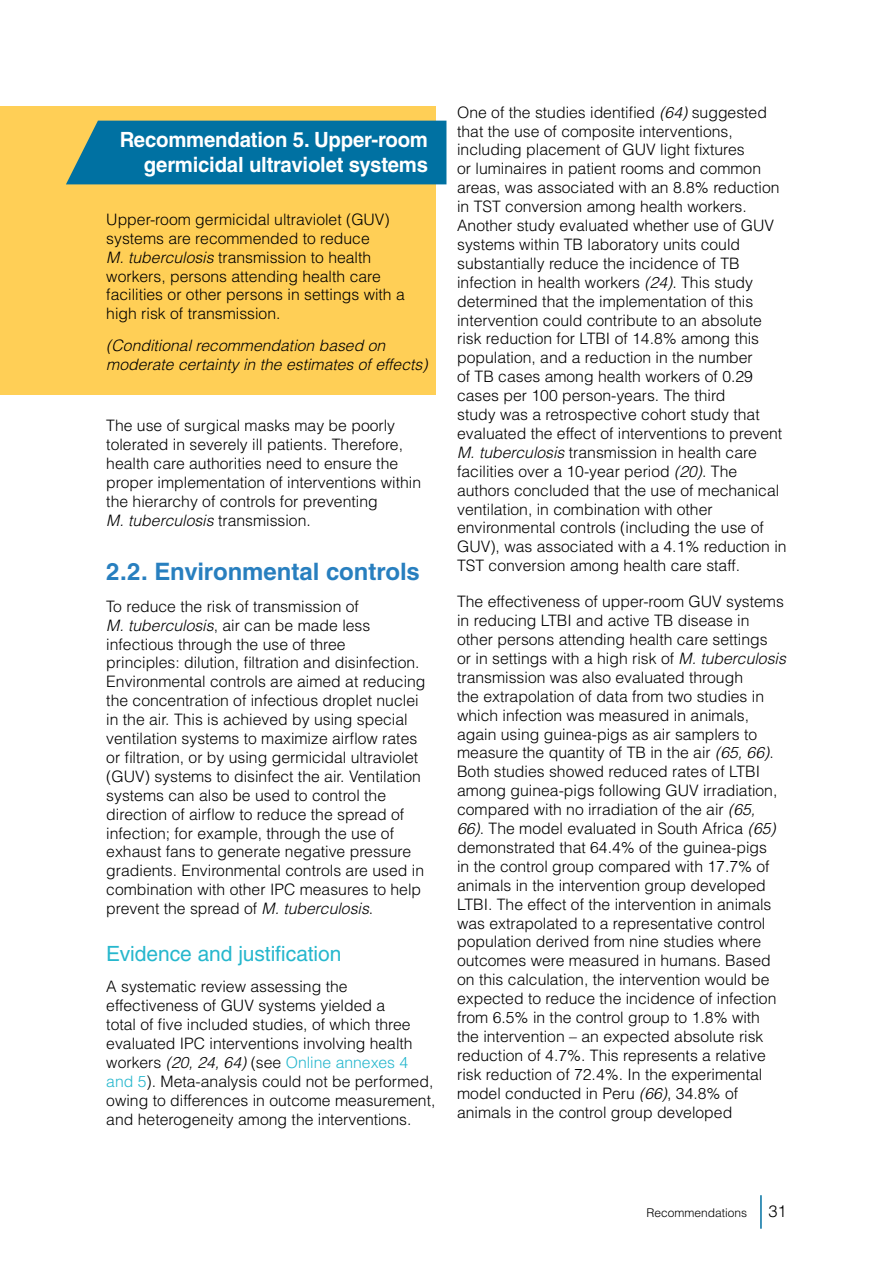
<style>
.page{position:relative;width:893px;height:1263px;background:#fff}
.page>*{position:absolute;margin:0;border:0;box-sizing:border-box;transform-origin:0 0}
.t1{font:700 24px "Helvetica LT Std";letter-spacing:-.005em;color:#287fbf}
.t2{font:700 21px/25.2px "Helvetica LT Std";letter-spacing:-.01em;color:#fff;text-align:right}
.t3{font:21px "Helvetica LT Std";color:#26b7cd}
.t4{font:300 16.5px "Helvetica LT Std";color:#000}
.t5{font:300 15.75px/18.9px "Helvetica LT Std";color:#000}
.t6{font:italic 300 15.75px/18.9px "Helvetica LT Std";color:#000}
.t7{font:300 12px "Helvetica LT Std";color:#000}
.s1{font-style:italic}
.s2{color:#26b7cd}
</style>
<div class="page">
<hr style="left:760px;top:1196px;width:2px;height:32px;background:#0071a2">
<div style="left:0;top:106px;width:436px;height:288px;background:#ffcf56"></div>
<div style="left:66px;top:121px;width:380px;height:63px;background:#0071a2"></div>
<h2 class="t2" style="left:120px;top:126px;width:310px">Recommendation 5. Upper-room germicidal ultraviolet systems</h2>
<p class="t5" style="left:106px;top:210px;width:300px">Upper-room germicidal ultraviolet (GUV) systems are recommended to reduce<br><span class="s1">M. tuberculosis</span> transmission to health workers, persons attending health care facilities or other persons in settings with a high risk of transmission.</p>
<p class="t6" style="left:106px;top:336px;width:323px">(Conditional recommendation based on moderate certainty in the estimates of effects)</p>
<p class="t5" style="left:106px;top:416px;width:316px">The use of surgical masks may be poorly tolerated in severely ill patients. Therefore, health care authorities need to ensure the proper implementation of interventions within the hierarchy of controls for preventing<br><span class="s1">M. tuberculosis</span> transmission.</p>
<h1 class="t1" style="left:106px;top:557px;width:315px">2.2. Environmental controls</h1>
<p class="t5" style="left:106px;top:596px;width:321px">To reduce the risk of transmission of<br><span class="s1">M. tuberculosis</span>, air can be made less infectious through the use of three<br>principles: dilution, filtration and disinfection.<br>Environmental controls are aimed at reducing the concentration of infectious droplet nuclei in the air. This is achieved by using special ventilation systems to maximize airflow rates or filtration, or by using germicidal ultraviolet (GUV) systems to disinfect the air. Ventilation systems can also be used to control the direction of airflow to reduce the spread of infection; for example, through the use of exhaust fans to generate negative pressure gradients. Environmental controls are used in combination with other IPC measures to help prevent the spread of <span class="s1">M. tuberculosis</span>.</p>
<h2 class="t3" style="left:106px;top:941px;width:237px">Evidence and justification</h2>
<p class="t5" style="left:106px;top:977px;width:331px">A systematic review assessing the effectiveness of GUV systems yielded a<br>total of five included studies, of which three evaluated IPC interventions involving health workers <span class="s1">(20, 24, 64)</span> (see <span class="s2">Online annexes 4 and 5</span>). Meta-analysis could not be performed, owing to differences in outcome measurement, and heterogeneity among the interventions.</p>
<p class="t5" style="left:457px;top:102px;width:331px">One of the studies identified <span class="s1">(64)</span> suggested that the use of composite interventions, including placement of GUV light fixtures<br>or luminaires in patient rooms and common areas, was associated with an 8.8% reduction in TST conversion among health workers.<br>Another study evaluated whether use of GUV systems within TB laboratory units could substantially reduce the incidence of TB infection in health workers <span class="s1">(24)</span>. This study determined that the implementation of this intervention could contribute to an absolute risk reduction for LTBI of 14.8% among this population, and a reduction in the number<br>of TB cases among health workers of 0.29 cases per 100 person-years. The third<br>study was a retrospective cohort study that evaluated the effect of interventions to prevent <span class="s1">M. tuberculosis</span> transmission in health care facilities over a 10-year period <span class="s1">(20)</span>. The authors concluded that the use of mechanical ventilation, in combination with other environmental controls (including the use of GUV), was associated with a 4.1% reduction in TST conversion among health care staff.</p>
<p class="t5" style="left:457px;top:592px;width:330px">The effectiveness of upper-room GUV systems in reducing LTBI and active TB disease in other persons attending health care settings<br>or in settings with a high risk of <span class="s1">M. tuberculosis </span>transmission was also evaluated through<br>the extrapolation of data from two studies in which infection was measured in animals, again using guinea-pigs as air samplers to measure the quantity of TB in the air <span class="s1">(65, 66)</span>.<br>Both studies showed reduced rates of LTBI among guinea-pigs following GUV irradiation, compared with no irradiation of the air <span class="s1">(65, 66)</span>. The model evaluated in South Africa <span class="s1">(65) </span>demonstrated that 64.4% of the guinea-pigs<br>in the control group compared with 17.7% of animals in the intervention group developed LTBI. The effect of the intervention in animals was extrapolated to a representative control population derived from nine studies where outcomes were measured in humans. Based on this calculation, the intervention would be expected to reduce the incidence of infection from 6.5% in the control group to 1.8% with<br>the intervention – an expected absolute risk reduction of 4.7%. This represents a relative risk reduction of 72.4%. In the experimental model conducted in Peru <span class="s1">(66)</span>, 34.8% of animals in the control group developed</p>
<p class="t7" style="left:646px;top:1205px;width:102px">Recommendations</p>
<p class="t4" style="left:768px;top:1200px;width:20px">31</p>
</div>
